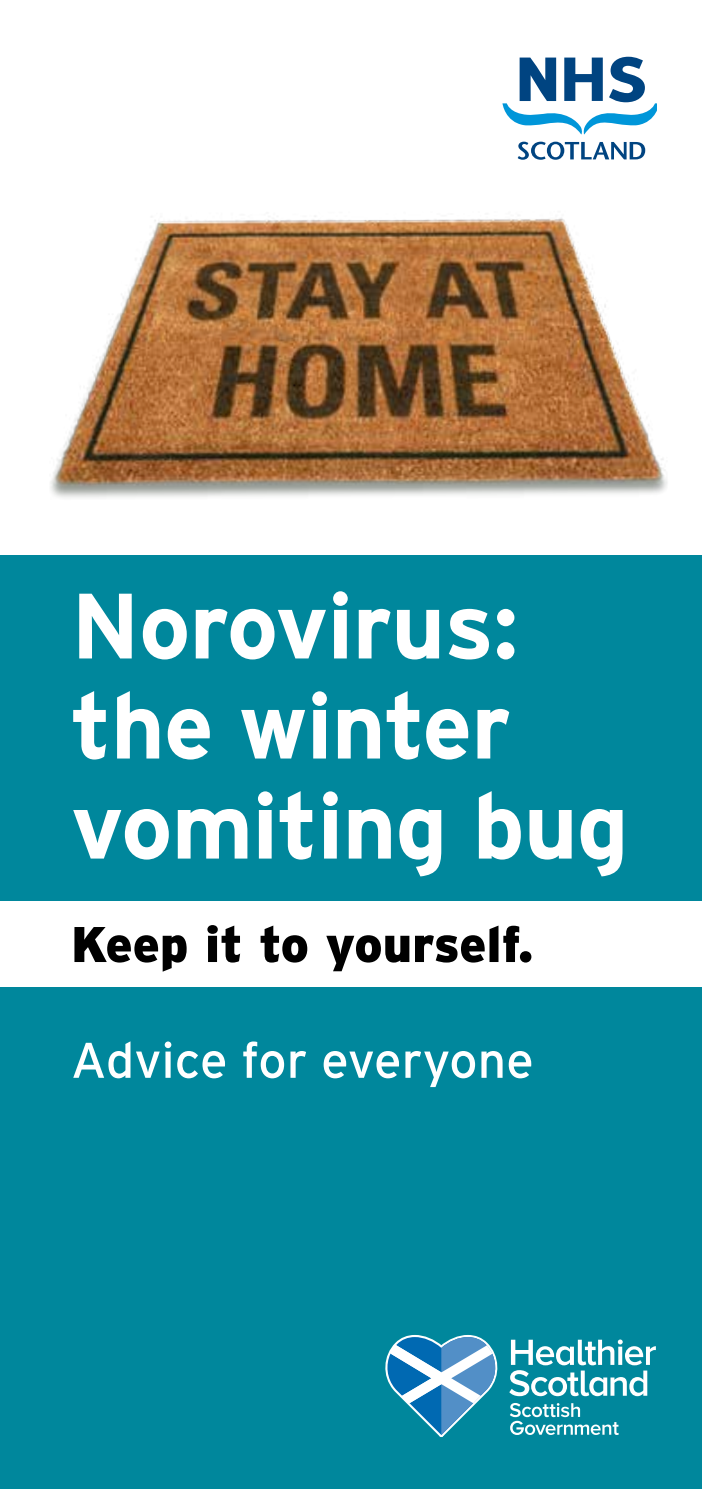
<style>
.page{position:relative;width:702px;height:1489px;background:#fff}
.page>*{position:absolute;margin:0;border:0;box-sizing:border-box;transform-origin:0 0}
.Head{font:700 92.5px/100px "Interstate";letter-spacing:-.01em;color:#fff}
._2nd{font:900 50px "Interstate";color:#000}
.More{font:50px "Interstate";color:#fff}
</style>
<div class="page">
<div style="left:0;top:987px;width:702px;height:501px;background:#00879c"></div>
<div style="left:0;top:555px;width:702px;height:345px;background:#00879c"></div>
<svg style="left:517px;top:142px;width:128px;height:18px"></svg>
<svg style="left:502px;top:57px;width:155px;height:77px"></svg>
<svg style="left:509px;top:1339px;width:146px;height:56px"></svg>
<svg style="left:510px;top:1403px;width:108px;height:31px"></svg>
<svg style="left:385px;top:1335px;width:113px;height:101px"></svg>
<img style="left:50px;top:216px;width:617px;height:282px">
<h1 class="Head" style="left:71px;top:575px;width:559px">Norovirus: the winter vomiting bug</h1>
<h2 class="_2nd" style="left:71px;top:915px;width:464px">Keep it to yourself.</h2>
<h3 class="More" style="left:71px;top:1032px;width:464px">Advice for everyone</h3>
</div>
